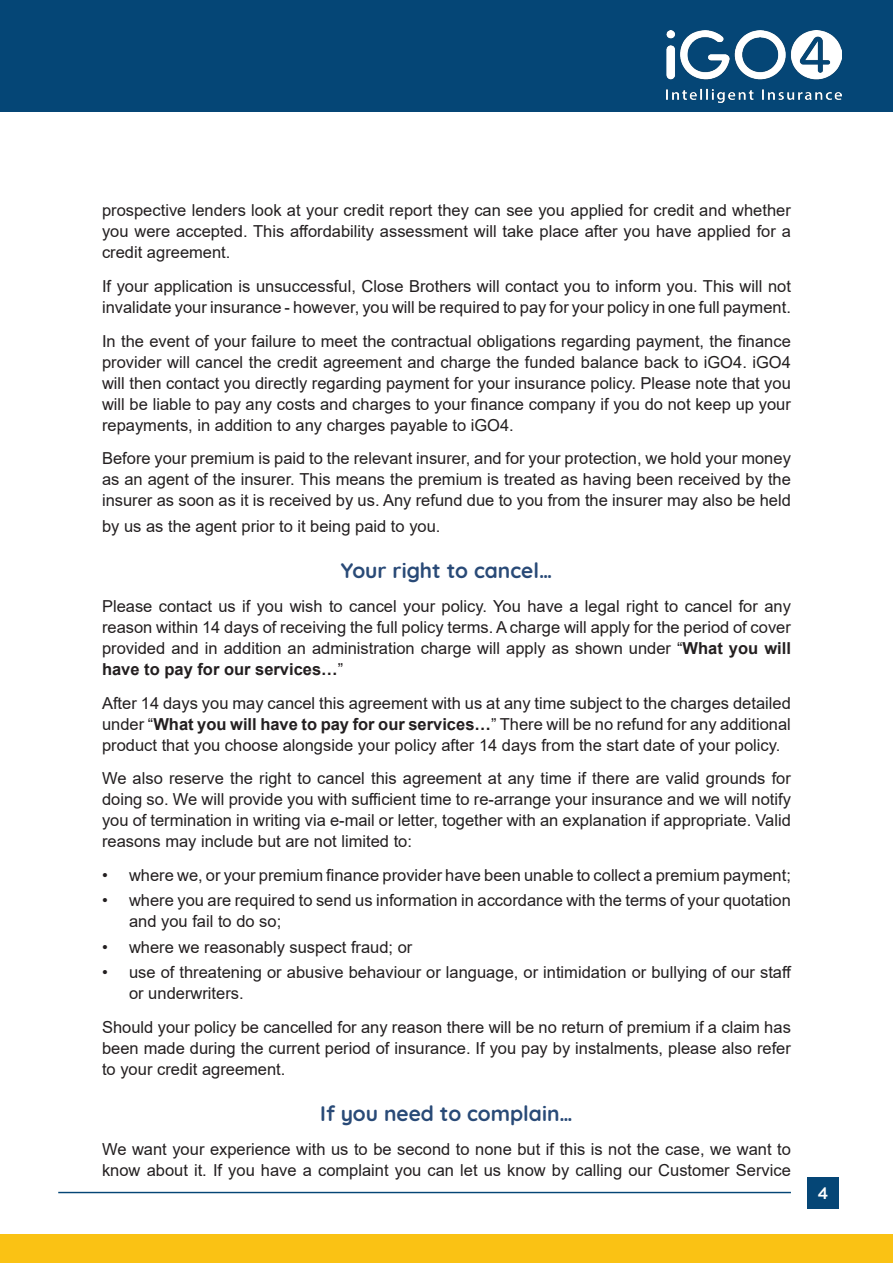
<style>
.page{position:relative;width:893px;height:1263px;background:#fff}
.page>*{position:absolute;margin:0;border:0;box-sizing:border-box;transform-origin:0 0}
.Header_1{font:700 21px "Quicksand";color:#294a77}
.t1{font:16.5px/21px "Arial";color:#231f20;text-align:justify}
.t2{font:700 16.5px "Brandon Text";color:#fff}
.s1{font-weight:700}
</style>
<div class="page">
<div style="left:0;top:0;width:893px;height:112px;background:#054676"></div>
<img style="left:666px;top:30px;width:175px;height:72px">
<div style="left:0;top:1234px;width:893px;height:29px;background:#fac214"></div>
<div style="left:807px;top:1177px;width:32px;height:32px;background:#054676"></div>
<hr style="left:58px;top:1192px;width:733px;height:1px;background:#054676">
<p class="t1" style="left:102px;top:200px;width:690px">prospective lenders look at your credit report they can see you applied for credit and whether you were accepted. This affordability assessment will take place after you have applied for a credit agreement.</p>
<p class="t1" style="left:102px;top:275px;width:690px">If your application is unsuccessful, Close Brothers will contact you to inform you. This will not invalidate your insurance - however, you will be required to pay for your policy in one full payment.</p>
<p class="t1" style="left:102px;top:330px;width:690px">In the event of your failure to meet the contractual obligations regarding payment, the finance provider will cancel the credit agreement and charge the funded balance back to iGO4. iGO4 will then contact you directly regarding payment for your insurance policy. Please note that you will be liable to pay any costs and charges to your finance company if you do not keep up your repayments, in addition to any charges payable to iGO4.</p>
<p class="t1" style="left:102px;top:448px;width:690px">Before your premium is paid to the relevant insurer, and for your protection, we hold your money as an agent of the insurer. This means the premium is treated as having been received by the insurer as soon as it is received by us. Any refund due to you from the insurer may also be held</p>
<p class="t1" style="left:102px;top:515px;width:340px">by us as the agent prior to it being paid to you.</p>
<p class="Header_1" style="left:341px;top:553px;width:213px">Your right to cancel…</p>
<p class="t1" style="left:102px;top:595px;width:690px">Please contact us if you wish to cancel your policy. You have a legal right to cancel for any reason within 14 days of receiving the full policy terms. A charge will apply for the period of cover provided and in addition an administration charge will apply as shown under “<span class="s1">What you will have to pay for our services…</span>”</p>
<p class="t1" style="left:102px;top:692px;width:690px">After 14 days you may cancel this agreement with us at any time subject to the charges detailed under “<span class="s1">What you will have to pay for our services…</span>” There will be no refund for any additional product that you choose alongside your policy after 14 days from the start date of your policy.</p>
<p class="t1" style="left:102px;top:768px;width:690px">We also reserve the right to cancel this agreement at any time if there are valid grounds for doing so. We will provide you with sufficient time to re-arrange your insurance and we will notify you of termination in writing via e-mail or letter, together with an explanation if appropriate. Valid reasons may include but are not limited to:</p>
<p class="t1" style="left:102px;top:865px;width:690px">• where we, or your premium finance provider have been unable to collect a premium payment;</p>
<p class="t1" style="left:129px;top:890px;width:663px;text-indent:-27px">• where you are required to send us information in accordance with the terms of your quotation and you fail to do so;</p>
<p class="t1" style="left:102px;top:936px;width:312px">• where we reasonably suspect fraud; or</p>
<p class="t1" style="left:129px;top:961px;width:664px;text-indent:-27px">• use of threatening or abusive behaviour or language, or intimidation or bullying of our staff or underwriters.</p>
<p class="t1" style="left:102px;top:1016px;width:690px">Should your policy be cancelled for any reason there will be no return of premium if a claim has been made during the current period of insurance. If you pay by instalments, please also refer to your credit agreement.</p>
<p class="Header_1" style="left:320px;top:1096px;width:254px">If you need to complain…</p>
<p class="t1" style="left:102px;top:1138px;width:690px">We want your experience with us to be second to none but if this is not the case, we want to know about it. If you have a complaint you can let us know by calling our Customer Service</p>
<p class="t2" style="left:818px;top:1182px;width:12px">4</p>
</div>
